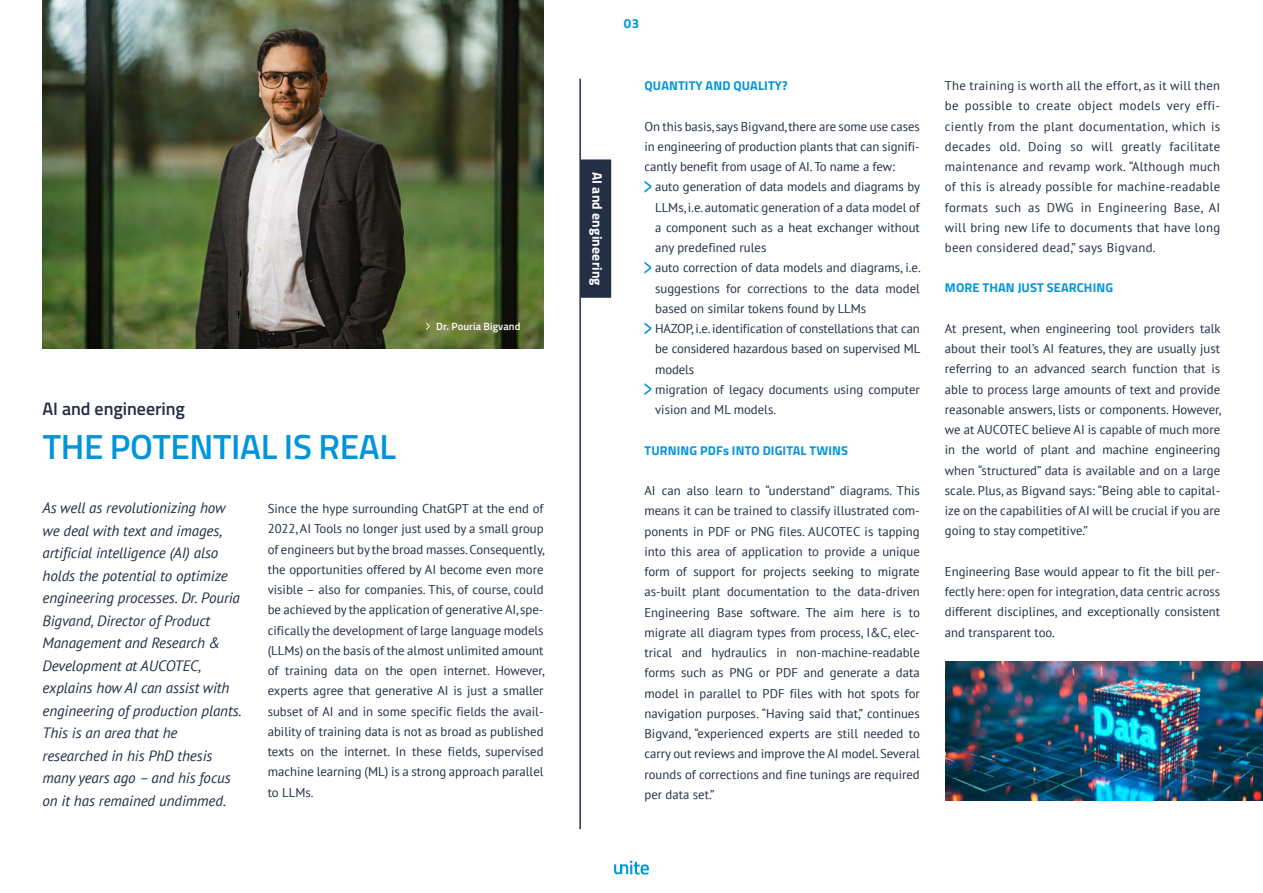
<style>
.page{position:relative;width:1263px;height:893px;background:#fff}
.page>*{position:absolute;margin:0;border:0;box-sizing:border-box;transform-origin:0 0}
.t1{font:600 34.95px "Titillium";letter-spacing:-.01em;color:#0095db}
.t2{font:600 18px "Titillium";color:#242e44}
.t3{font:italic 15px/22.5px "PT Sans";letter-spacing:-.005em;color:#242e44}
.t4{font:700 13.65px "Titillium";letter-spacing:.015em;color:#fff}
.t5{font:700 13.2px "Titillium";color:#0095db}
.t6{font:12.75px/20.2px "PT Sans";color:#242e44;text-align:justify}
.t7{font:700 12.75px "Titillium";letter-spacing:.01em;color:#0095db}
.t8{font:600 10.5px "Titillium";letter-spacing:.01em;color:#fff}
</style>
<div class="page">
<img style="left:43px;top:0;width:501px;height:349px">
<svg style="left:644px;top:180px;width:7px;height:13px"></svg>
<svg style="left:644px;top:261px;width:7px;height:13px"></svg>
<svg style="left:644px;top:322px;width:7px;height:13px"></svg>
<svg style="left:644px;top:383px;width:7px;height:12px"></svg>
<div style="left:579px;top:158px;width:34px;height:141px;background:#242e44;border:2px solid #fff"></div>
<svg style="left:426px;top:322px;width:4px;height:8px"></svg>
<img style="left:945px;top:661px;width:318px;height:140px">
<svg style="left:614px;top:861px;width:35px;height:13px"></svg>
<hr style="left:579px;top:79px;width:2px;height:750px;background:#242e44">
<h2 class="t2" style="left:43px;top:395px;width:144px">AI and engineering</h2>
<h1 class="t1" style="left:43px;top:421px;width:355px">THE POTENTIAL IS REAL</h1>
<p class="t8" style="left:436px;top:318px;width:86px">Dr. Pouria Bigvand</p>
<p class="t3" style="left:43px;top:496px;width:201px">As well as revolutionizing how we deal with text and images, artificial intelligence (AI) also holds the potential to optimize engineering processes. Dr. Pouria<br>Bigvand, Director of Product<br>Management and Research &amp;<br>Development at AUCOTEC, explains how AI can assist with engineering of production plants.<br>This is an area that he researched in his PhD thesis many years ago – and his focus on it has remained undimmed.</p>
<p class="t6" style="left:268px;top:498px;width:278px">Since the hype surrounding ChatGPT at the end of 2022, AI Tools no longer just used by a small group of engineers but by the broad masses. Consequently, the opportunities offered by AI become even more visible – also for companies. This, of course, could be achieved by the application of generative AI, spe&shy;cifically the development of large language models (LLMs) on the basis of the almost unlimited amount of training data on the open internet. However, experts agree that generative AI is just a smaller subset of AI and in some specific fields the avail&shy;ability of training data is not as broad as published texts on the internet. In these fields, supervised machine learning (ML) is a strong approach parallel to LLMs.</p>
<p class="t4" style="left:608px;top:172px;width:115px;rotate:90deg">AI and engineering</p>
<p class="t5" style="left:624px;top:13px;width:17px">03</p>
<p class="t7" style="left:644px;top:76px;width:145px">QUANTITY AND QUALITY?</p>
<p class="t6" style="left:644px;top:116px;width:277px">On this basis, says Bigvand, there are some use cases in engineering of production plants that can signifi&shy;cantly benefit from usage of AI. To name a few:</p>
<p class="t6" style="left:655px;top:176px;width:267px;text-align:left">auto generation of data models and diagrams by LLMs, i.e. automatic generation of a data model of a component such as a heat exchanger without any predefined rules<br>auto correction of data models and diagrams, i.e. suggestions for corrections to the data model based on similar tokens found by LLMs<br>HAZOP, i.e. identification of constellations that can be considered hazardous based on supervised ML models<br>migration of legacy documents using computer vision and ML models.</p>
<p class="t7" style="left:644px;top:440px;width:205px">TURNING PDFs INTO DIGITAL TWINS</p>
<p class="t6" style="left:644px;top:480px;width:277px">AI can also learn to “understand” diagrams. This means it can be trained to classify illustrated com&shy;ponents in PDF or PNG files. AUCOTEC is tapping into this area of application to provide a unique form of support for projects seeking to migrate as-built plant documentation to the data-driven Engineering Base software. The aim here is to migrate all diagram types from process, I&amp;C, elec&shy;trical and hydraulics in non-machine-readable forms such as PNG or PDF and generate a data model in parallel to PDF files with hot spots for navigation purposes. “Having said that,” continues Bigvand, “experienced experts are still needed to carry out reviews and improve the AI model. Several rounds of corrections and fine tunings are required per data set.”</p>
<p class="t6" style="left:945px;top:75px;width:277px">The training is worth all the effort, as it will then be possible to create object models very effi&shy;ciently from the plant documentation, which is decades old. Doing so will greatly facilitate maintenance and revamp work. “Although much of this is already possible for machine-readable formats such as DWG in Engineering Base, AI will bring new life to documents that have long been considered dead,” says Bigvand.</p>
<p class="t7" style="left:945px;top:278px;width:170px">MORE THAN JUST SEARCHING</p>
<p class="t6" style="left:945px;top:318px;width:278px">At present, when engineering tool providers talk about their tool’s AI features, they are usually just referring to an advanced search function that is able to process large amounts of text and provide reasonable answers, lists or components. However, we at AUCOTEC believe AI is capable of much more in the world of plant and machine engineering when “structured” data is available and on a large scale. Plus, as Bigvand says: “Being able to capital&shy;ize on the capabilities of AI will be crucial if you are going to stay competitive.”</p>
<p class="t6" style="left:945px;top:561px;width:277px">Engineering Base would appear to fit the bill per&shy;fectly here: open for integration, data centric across different disciplines, and exceptionally consistent and transparent too.</p>
</div>
